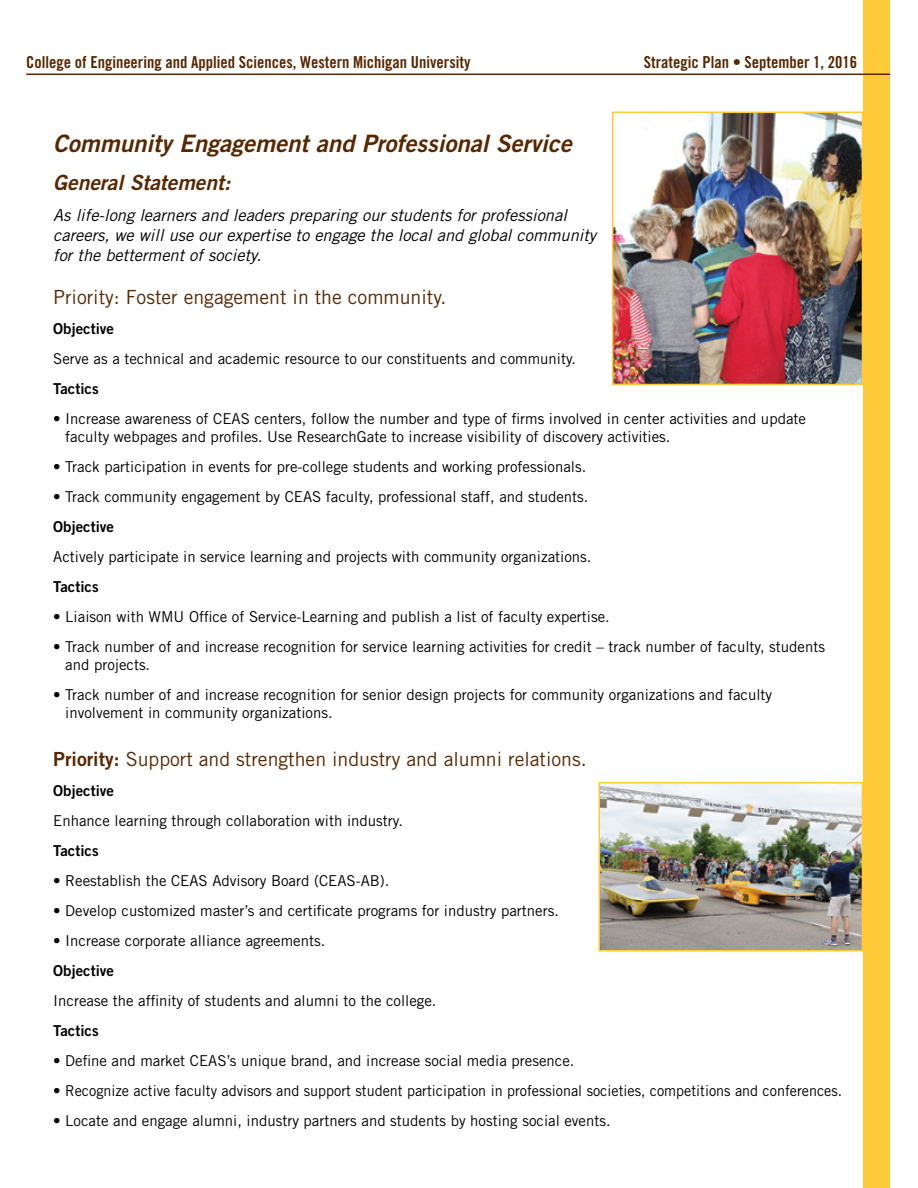
<style>
.page{position:relative;width:918px;height:1188px;background:#fff}
.page>*{position:absolute;margin:0;border:0;box-sizing:border-box;transform-origin:0 0}
.t1{font:24px "Trade Gothic LT Std Bd 2 Obl";color:#572700}
.t2{font:21px "Trade Gothic LT Std Bd 2 Obl";color:#572700}
.t3{font:19.5px "Trade Gothic LT Std";color:#572700}
.t4{font:italic 16.5px/19.8px "Trade Gothic LT Std";color:#000}
.t5{font:16.5px "Trade Gothic LT Std Bd Cn 20";color:#572700}
.t6{font:15px/18px "Trade Gothic LT Std";color:#000}
.t7{font:15px "Trade Gothic LT Std Bd 2";color:#000}
.s1{font-family:"Trade Gothic LT Std Bd 2"}
</style>
<div class="page">
<div style="left:863px;top:0;width:27px;height:1188px;background:#ffca38"></div>
<hr style="left:26px;top:74px;width:864px;height:1px;background:#572700">
<img style="left:615px;top:115px;width:245px;height:267px">
<div style="left:612px;top:112px;width:251px;height:273px;border:2px solid #ffca38"></div>
<img style="left:601px;top:785px;width:259px;height:163px">
<div style="left:598px;top:782px;width:265px;height:169px;border:2px solid #ffca38"></div>
<p class="t5" style="left:26px;top:52px;width:446px">College of Engineering and Applied Sciences, Western Michigan University</p>
<p class="t5" style="left:644px;top:52px;width:215px">Strategic Plan • September 1, 2016</p>
<h1 class="t1" style="left:53px;top:129px;width:520px">Community Engagement and Professional Service</h1>
<h2 class="t2" style="left:53px;top:169px;width:179px">General Statement:</h2>
<p class="t4" style="left:53px;top:206px;width:545px">As life-long learners and leaders preparing our students for professional careers, we will use our expertise to engage the local and global community for the betterment of society.</p>
<h3 class="t3" style="left:53px;top:285px;width:395px">Priority: Foster engagement in the community.</h3>
<p class="t7" style="left:53px;top:319px;width:62px">Objective</p>
<p class="t6" style="left:53px;top:350px;width:524px">Serve as a technical and academic resource to our constituents and community.</p>
<p class="t7" style="left:53px;top:379px;width:47px">Tactics</p>
<p class="t6" style="left:65px;top:410px;width:742px;text-indent:-12px">• Increase awareness of CEAS centers, follow the number and type of firms involved in center activities and update faculty webpages and profiles. Use ResearchGate to increase visibility of discovery activities.</p>
<p class="t6" style="left:53px;top:458px;width:535px">• Track participation in events for pre-college students and working professionals.</p>
<p class="t6" style="left:53px;top:488px;width:537px">• Track community engagement by CEAS faculty, professional staff, and students.</p>
<p class="t7" style="left:53px;top:517px;width:62px">Objective</p>
<p class="t6" style="left:53px;top:548px;width:540px">Actively participate in service learning and projects with community organizations.</p>
<p class="t7" style="left:53px;top:577px;width:47px">Tactics</p>
<p class="t6" style="left:53px;top:608px;width:558px">• Liaison with WMU Office of Service-Learning and publish a list of faculty expertise.</p>
<p class="t6" style="left:65px;top:638px;width:761px;text-indent:-12px">• Track number of and increase recognition for service learning activities for credit – track number of faculty, students and projects.</p>
<p class="t6" style="left:65px;top:686px;width:708px;text-indent:-12px">• Track number of and increase recognition for senior design projects for community organizations and faculty involvement in community organizations.</p>
<h3 class="t3" style="left:53px;top:747px;width:535px"><span class="s1">Priority:</span> Support and strengthen industry and alumni relations.</h3>
<p class="t7" style="left:53px;top:781px;width:62px">Objective</p>
<p class="t6" style="left:53px;top:811px;width:351px">Enhance learning through collaboration with industry.</p>
<p class="t7" style="left:53px;top:841px;width:47px">Tactics</p>
<p class="t6" style="left:53px;top:871px;width:338px">• Reestablish the CEAS Advisory Board (CEAS-AB).</p>
<p class="t6" style="left:53px;top:901px;width:507px">• Develop customized master’s and certificate programs for industry partners.</p>
<p class="t6" style="left:53px;top:931px;width:274px">• Increase corporate alliance agreements.</p>
<p class="t7" style="left:53px;top:961px;width:62px">Objective</p>
<p class="t6" style="left:53px;top:991px;width:385px">Increase the affinity of students and alumni to the college.</p>
<p class="t7" style="left:53px;top:1021px;width:47px">Tactics</p>
<p class="t6" style="left:53px;top:1051px;width:523px">• Define and market CEAS’s unique brand, and increase social media presence.</p>
<p class="t6" style="left:53px;top:1081px;width:790px">• Recognize active faculty advisors and support student participation in professional societies, competitions and conferences.</p>
<p class="t6" style="left:53px;top:1111px;width:559px">• Locate and engage alumni, industry partners and students by hosting social events.</p>
</div>
